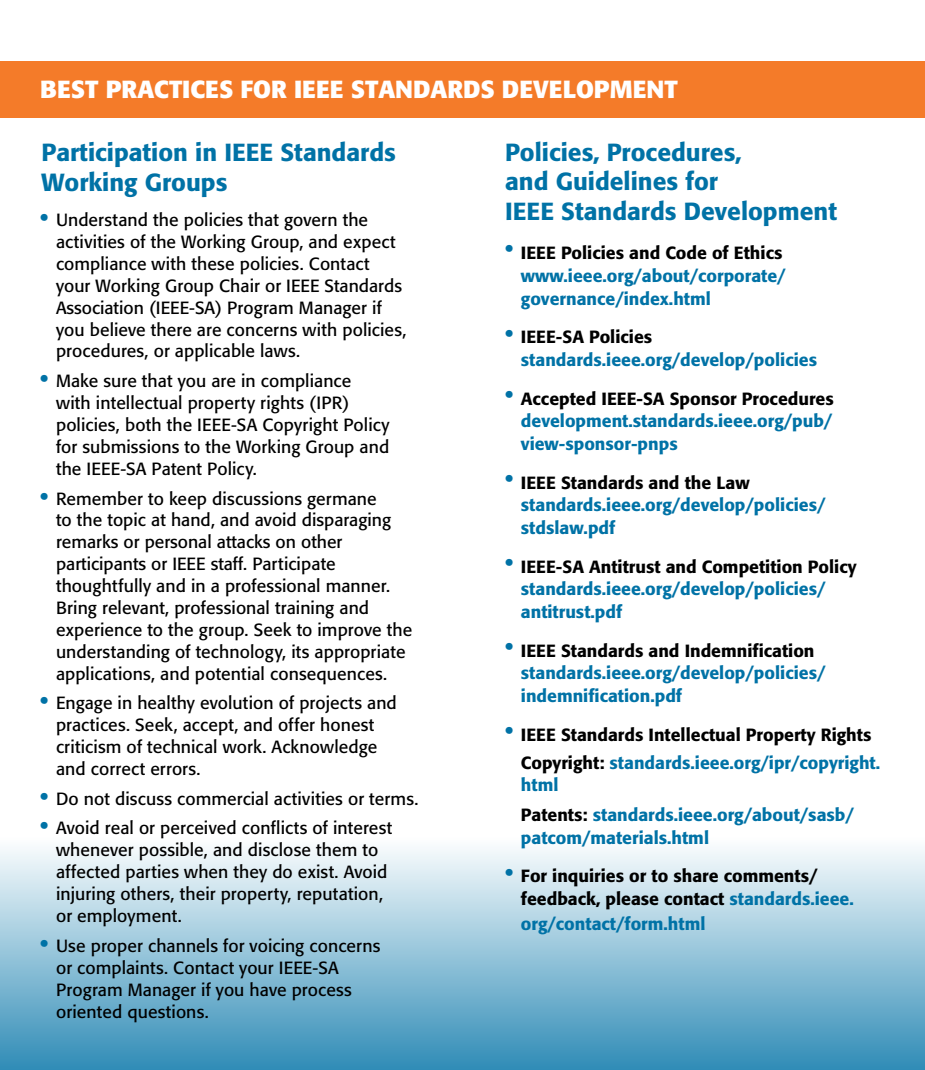
<style>
.page{position:relative;width:925px;height:1070px;background:#fff}
.page>*{position:absolute;margin:0;border:0;box-sizing:border-box;transform-origin:0 0}
.t1{font:500 24.5px/29.8px "Formata";color:#0072a6}
.t2{font:700 24.5px "Formata";color:#fff}
.t3{font:17.5px/21.9px "Formata";letter-spacing:.005em;color:#000}
.t4{font:500 17.5px/22.8px "Formata";color:#0072a6}
.t5{font:500 17.5px/28px "Formata";color:#000}
.s1{font-weight:500;font-size:24.5px;color:#0072a6}
.s2{font-size:24.5px}
.s3{color:#000}
.s4{font-size:24.5px;color:#0072a6}
.s5{color:#0072a6}
</style>
<div class="page">
<div style="left:0;top:836px;width:924px;height:234px;background:linear-gradient(to bottom,#fff,#318cb7)"></div>
<div style="left:0;top:61px;width:924px;height:56px;background:#f47b29"></div>
<h1 class="t2" style="left:40px;top:74px;width:638px">BEST PRACTICES FOR IEEE STANDARDS DEVELOPMENT</h1>
<h1 class="t1" style="left:42px;top:138px;width:356px">Participation in IEEE Standards<br>Working Groups</h1>
<p class="t3" style="left:56px;top:209px;width:352px;text-indent:-16px"><span class="s1">•</span> Understand the policies that govern the activities of the Working Group, and expect compliance with these policies. Contact your Working Group Chair or IEEE Standards Association (IEEE-SA) Program Manager if you believe there are concerns with policies, procedures, or applicable laws.</p>
<p class="t3" style="left:56px;top:370px;width:335px;text-indent:-16px"><span class="s1">•</span> Make sure that you are in compliance with intellectual property rights (IPR) policies, both the IEEE-SA Copyright Policy for submissions to the Working Group and the IEEE-SA Patent Policy.</p>
<p class="t3" style="left:56px;top:487px;width:358px;text-indent:-16px"><span class="s1">•</span> Remember to keep discussions germane<br>to the topic at hand, and avoid disparaging remarks or personal attacks on other participants or IEEE staff. Participate thoughtfully and in a professional manner.<br>Bring relevant, professional training and experience to the group. Seek to improve the understanding of technology, its appropriate applications, and potential consequences.</p>
<p class="t3" style="left:56px;top:692px;width:342px;text-indent:-16px"><span class="s1">•</span> Engage in healthy evolution of projects and practices. Seek, accept, and offer honest criticism of technical work. Acknowledge and correct errors.</p>
<p class="t3" style="left:40px;top:787px;width:379px"><span class="s1">•</span> Do not discuss commercial activities or terms.</p>
<p class="t3" style="left:56px;top:817px;width:337px;text-indent:-16px"><span class="s1">•</span> Avoid real or perceived conflicts of interest whenever possible, and disclose them to affected parties when they do exist. Avoid injuring others, their property, reputation, or employment.</p>
<p class="t3" style="left:56px;top:934px;width:326px;text-indent:-16px"><span class="s1">•</span> Use proper channels for voicing concerns or complaints. Contact your IEEE-SA Program Manager if you have process oriented questions.</p>
<h1 class="t1" style="left:505px;top:137px;width:333px">Policies, Procedures,<br>and Guidelines for<br>IEEE Standards Development</h1>
<p class="t4" style="left:521px;top:242px;width:266px;text-indent:-16px"><span class="s2">•</span> <span class="s3">IEEE Policies and Code of Ethics </span>www.ieee.org/about/corporate/ governance/index.html</p>
<p class="t4" style="left:521px;top:326px;width:297px;text-indent:-16px"><span class="s2">•</span> <span class="s3">IEEE-SA Policies </span>standards.ieee.org/develop/policies</p>
<p class="t4" style="left:521px;top:387px;width:314px;text-align:justify;text-indent:-16px"><span class="s2">•</span> <span class="s3">Accepted IEEE-SA Sponsor Procedures </span>development.standards.ieee.org/pub/ view-sponsor-pnps</p>
<p class="t4" style="left:521px;top:471px;width:306px;text-indent:-16px"><span class="s2">•</span> <span class="s3">IEEE Standards and the Law </span>standards.ieee.org/develop/policies/ stdslaw.pdf</p>
<p class="t4" style="left:521px;top:555px;width:337px;text-indent:-16px"><span class="s2">•</span> <span class="s3">IEEE-SA Antitrust and Competition Policy </span>standards.ieee.org/develop/policies/ antitrust.pdf</p>
<p class="t4" style="left:521px;top:639px;width:306px;text-indent:-16px"><span class="s2">•</span> <span class="s3">IEEE Standards and Indemnification </span>standards.ieee.org/develop/policies/ indemnification.pdf</p>
<p class="t5" style="left:521px;top:720px;width:361px;text-indent:-16px"><span class="s4">•</span> IEEE Standards Intellectual Property Rights<br>Copyright: <span class="s5">standards.ieee.org/ipr/copyright.</span></p>
<p class="t4" style="left:521px;top:770px;width:334px;line-height:29.8px">html<br><span class="s3">Patents:</span> standards.ieee.org/about/sasb/</p>
<p class="t4" style="left:521px;top:826px;width:190px">patcom/materials.html</p>
<p class="t5" style="left:521px;top:865px;width:334px;line-height:22.8px;text-indent:-16px"><span class="s4">•</span> For inquiries or to share comments/ feedback, please contact <span class="s5">standards.ieee.</span></p>
<p class="t4" style="left:521px;top:912px;width:186px">org/contact/form.html</p>
</div>
